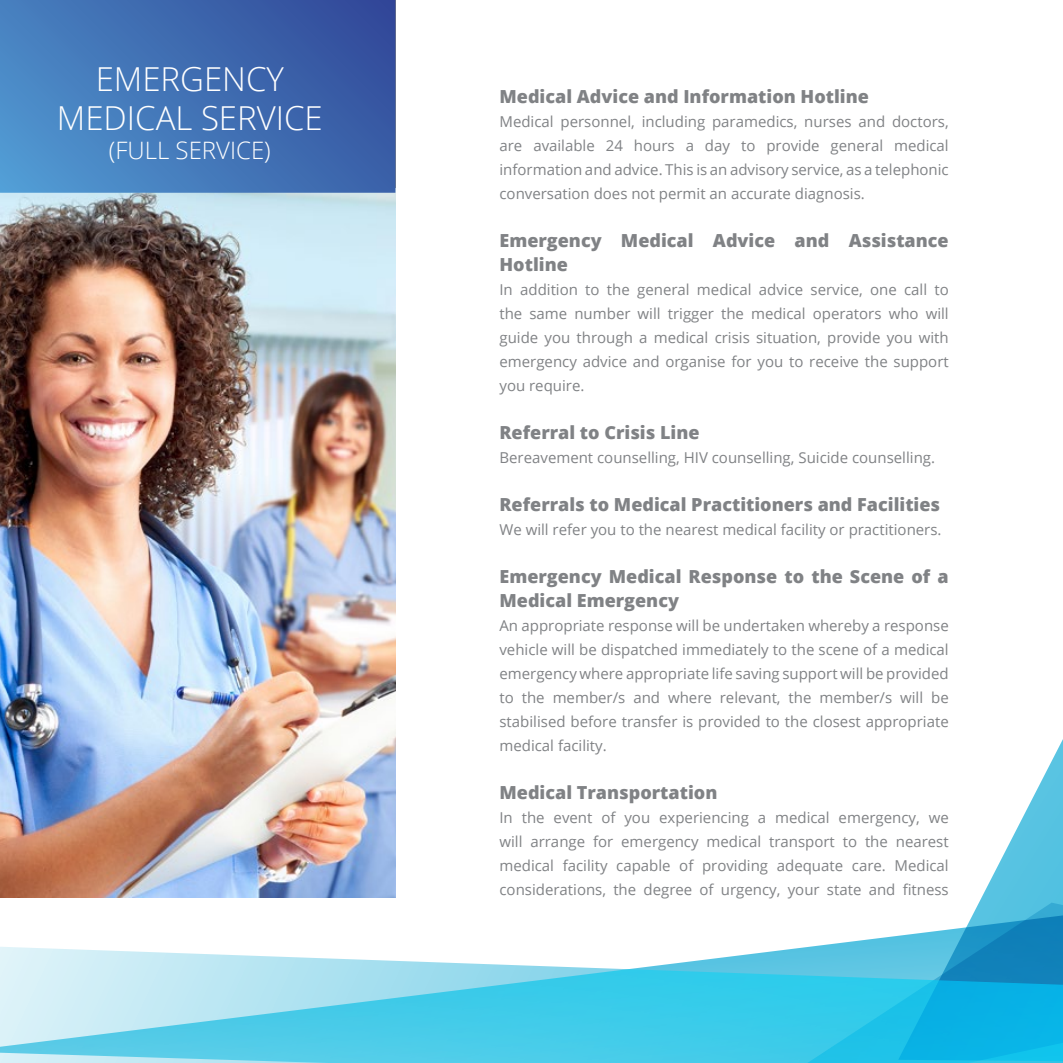
<style>
.page{position:relative;width:1063px;height:1063px;background:#fff}
.page>*{position:absolute;margin:0;border:0;box-sizing:border-box;transform-origin:0 0}
.t1{font:300 33px/39.6px "Open Sans";color:#fff;text-align:center}
.t2{font:300 24px "Open Sans";color:#fff}
.t3{font:800 18px/24px "Open Sans";color:#808285}
.t4{font:15px/24px "Open Sans";color:#808285;text-align:justify}
</style>
<div class="page">
<img style="left:0;top:193px;width:395px;height:694px">
<svg style="left:987px;top:739px;width:76px;height:148px"></svg>
<svg style="left:0;top:887px;width:1063px;height:16px"></svg>
<svg style="left:857px;top:903px;width:206px;height:38px"></svg>
<svg style="left:0;top:941px;width:1063px;height:122px;background:#6fd2eb"></svg>
<svg style="left:0;top:0;width:395px;height:193px;background:#4170b4"></svg>
<h1 class="t1" style="left:57px;top:58px;width:267px">EMERGENCY<br>MEDICAL SERVICE</h1>
<h2 class="t2" style="left:109px;top:134px;width:163px">(FULL SERVICE)</h2>
<p class="t3" style="left:499px;top:83px;width:371px">Medical Advice and Information Hotline</p>
<p class="t4" style="left:499px;top:109px;width:451px">Medical personnel, including paramedics, nurses and doctors, are available 24 hours a day to provide general medical information and advice. This is an advisory service, as a telephonic conversation does not permit an accurate diagnosis.</p>
<p class="t3" style="left:499px;top:227px;width:451px">Emergency Medical Advice and Assistance<br>Hotline</p>
<p class="t4" style="left:499px;top:277px;width:451px">In addition to the general medical advice service, one call to the same number will trigger the medical operators who will guide you through a medical crisis situation, provide you with emergency advice and organise for you to receive the support you require.</p>
<p class="t3" style="left:499px;top:419px;width:202px">Referral to Crisis Line</p>
<p class="t4" style="left:499px;top:445px;width:437px">Bereavement counselling, HIV counselling, Suicide counselling.</p>
<p class="t3" style="left:499px;top:491px;width:442px">Referrals to Medical Practitioners and Facilities</p>
<p class="t4" style="left:499px;top:517px;width:444px">We will refer you to the nearest medical facility or practitioners.</p>
<p class="t3" style="left:499px;top:563px;width:451px">Emergency Medical Response to the Scene of a<br>Medical Emergency</p>
<p class="t4" style="left:499px;top:613px;width:451px">An appropriate response will be undertaken whereby a response vehicle will be dispatched immediately to the scene of a medical emergency where appropriate life saving support will be provided to the member/s and where relevant, the member/s will be stabilised before transfer is provided to the closest appropriate medical facility.</p>
<p class="t3" style="left:499px;top:779px;width:219px">Medical Transportation</p>
<p class="t4" style="left:499px;top:805px;width:451px">In the event of you experiencing a medical emergency, we will arrange for emergency medical transport to the nearest medical facility capable of providing adequate care. Medical considerations, the degree of urgency, your state and fitness</p>
</div>
